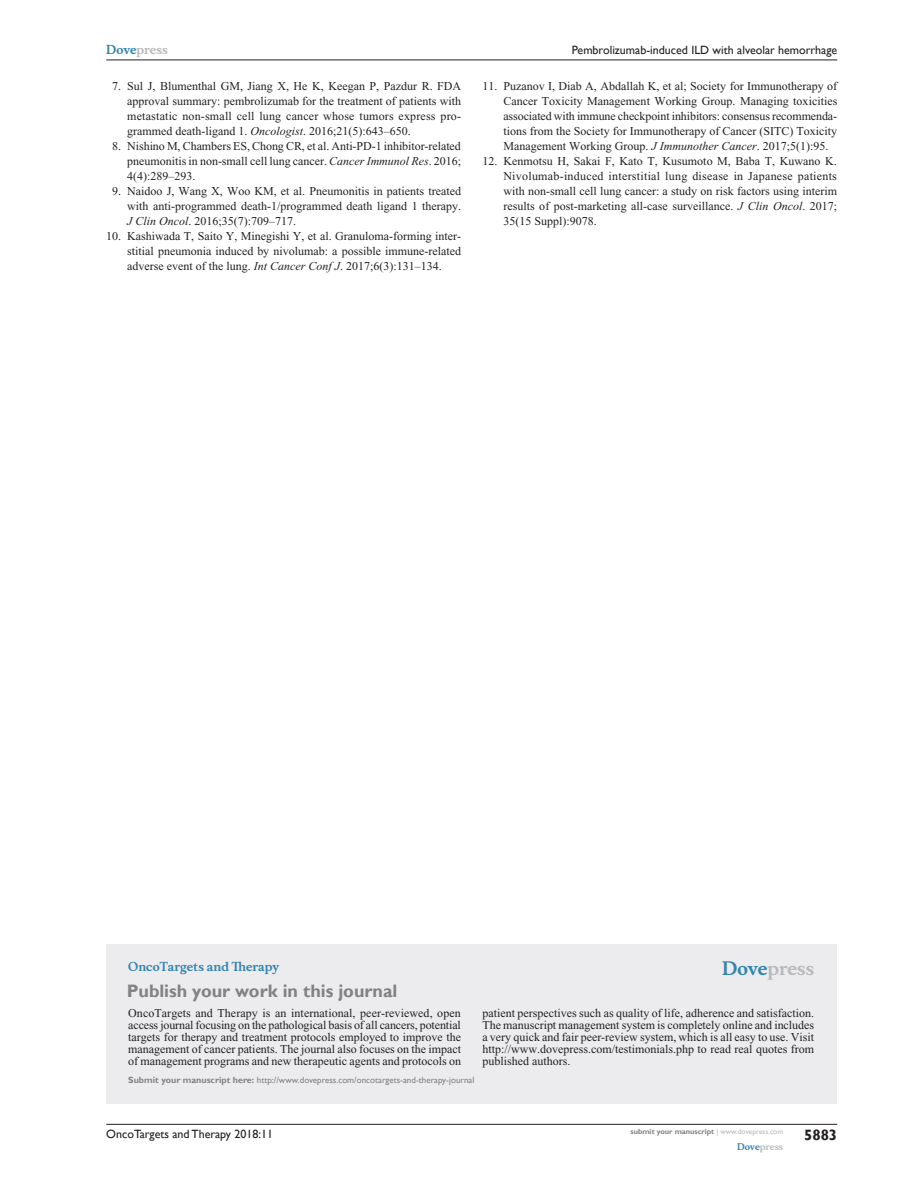
<style>
.page{position:relative;width:918px;height:1188px;background:#fff}
.page>*{position:absolute;margin:0;border:0;box-sizing:border-box;transform-origin:0 0}
.PromBx-H1{font:700 18px "Gill Sans";color:#808285}
.PromBx-Brand{font:700 18px "Musee";color:#b8b9bc}
.t1{font:700 15px "Gill Sans";color:#231f20}
.RefNL2{font:12px/15px "Times New Roman";color:#231f20;text-align:justify}
.PromBx-Tx{font:12px/12px "Times New Roman";color:#231f20;text-align:justify}
.t2{font:12px "Gill Sans";color:#231f20}
.PromBx-JrnlName{font:700 12px "Musee";color:#3485ae}
.t3{font:700 12px "Musee";color:#b8b9bc}
.PromBx-SubmitMssWebA{font:9px "Gill Sans";color:#808285}
.t4{font:700 9px "Musee";color:#b8b9bc}
.t5{font:700 7.5px "Gill Sans";color:#808285}
.s1{color:#3485ae}
.s2{font-style:italic}
.s3{font-weight:700}
.s4{font-weight:400;color:#b8b9bc}
</style>
<div class="page">
<div style="left:106px;top:944px;width:731px;height:159px;background:#ececee"></div>
<hr style="left:106px;top:1124px;width:731px;height:1px;background:#231f20">
<hr style="left:106px;top:60px;width:731px;height:1px;background:#231f20">
<p class="t3" style="left:106px;top:43px;width:63px"><span class="s1">Dove</span>press</p>
<p class="RefNL2" style="left:127px;top:79px;width:336px;text-indent:-15px">7. Sul J, Blumenthal GM, Jiang X, He K, Keegan P, Pazdur R. FDA approval summary: pembrolizumab for the treatment of patients with metastatic non-small cell lung cancer whose tumors express pro&shy;grammed death-ligand 1. <span class="s2">Oncologist</span>. 2016;21(5):643–650.</p>
<p class="RefNL2" style="left:127px;top:139px;width:335px;text-indent:-15px">8. Nishino M, Chambers ES, Chong CR, et al. Anti-PD-1 inhibitor-related pneumonitis in non-small cell lung cancer. <span class="s2">Cancer Immunol Res</span>. 2016; 4(4):289–293.</p>
<p class="RefNL2" style="left:127px;top:184px;width:336px;text-indent:-15px">9. Naidoo J, Wang X, Woo KM, et al. Pneumonitis in patients treated with anti-programmed death-1/programmed death ligand 1 therapy.<br><span class="s2">J Clin Oncol</span>. 2016;35(7):709–717.</p>
<p class="RefNL2" style="left:127px;top:229px;width:335px;text-indent:-21px">10. Kashiwada T, Saito Y, Minegishi Y, et al. Granuloma-forming inter&shy;stitial pneumonia induced by nivolumab: a possible immune-related adverse event of the lung. <span class="s2">Int Cancer Conf J</span>. 2017;6(3):131–134.</p>
<p class="t2" style="left:572px;top:43px;width:267px">Pembrolizumab-induced ILD with alveolar hemorrhage</p>
<p class="RefNL2" style="left:503px;top:79px;width:336px;text-indent:-21px">11. Puzanov I, Diab A, Abdallah K, et al; Society for Immunotherapy of Cancer Toxicity Management Working Group. Managing toxicities associated with immune checkpoint inhibitors: consensus recommenda&shy;tions from the Society for Immunotherapy of Cancer (SITC) Toxicity Management Working Group. <span class="s2">J Immunother Cancer</span>. 2017;5(1):95.</p>
<p class="RefNL2" style="left:503px;top:154px;width:335px;text-indent:-21px">12. Kenmotsu H, Sakai F, Kato T, Kusumoto M, Baba T, Kuwano K.<br>Nivolumab-induced interstitial lung disease in Japanese patients with non-small cell lung cancer: a study on risk factors using interim results of post-marketing all-case surveillance. <span class="s2">J Clin Oncol</span>. 2017; 35(15 Suppl):9078.</p>
<p class="PromBx-JrnlName" style="left:128px;top:959px;width:152px">OncoTargets and Therapy</p>
<p class="PromBx-H1" style="left:127px;top:980px;width:272px">Publish your work in this journal</p>
<p class="PromBx-Brand" style="left:722px;top:958px;width:94px"><span class="s1">Dove</span>press</p>
<p class="PromBx-Tx" style="left:128px;top:1007px;width:334px">OncoTargets and Therapy is an international, peer-reviewed, open access journal focusing on the pathological basis of all cancers, potential targets for therapy and treatment protocols employed to improve the management of cancer patients. The journal also focuses on the impact of management programs and new therapeutic agents and protocols on</p>
<p class="PromBx-Tx" style="left:482px;top:1007px;width:333px">patient perspectives such as quality of life, adherence and satisfaction.<br>The manuscript management system is completely online and includes a very quick and fair peer-review system, which is all easy to use. Visit http://www.dovepress.com/testimonials.php to read real quotes from published authors.</p>
<p class="PromBx-SubmitMssWebA" style="left:128px;top:1075px;width:348px"><span class="s3">Submit your manuscript here:</span> http://www.dovepress.com/oncotargets-and-therapy-journal</p>
<p class="t2" style="left:106px;top:1127px;width:168px">OncoTargets and Therapy 2018:11</p>
<p class="t5" style="left:631px;top:1127px;width:154px">submit your manuscript <span class="s4">| www.dovepress.com</span></p>
<p class="t4" style="left:737px;top:1141px;width:48px"><span class="s1">Dove</span>press</p>
<p class="t1" style="left:804px;top:1126px;width:35px">5883</p>
</div>
